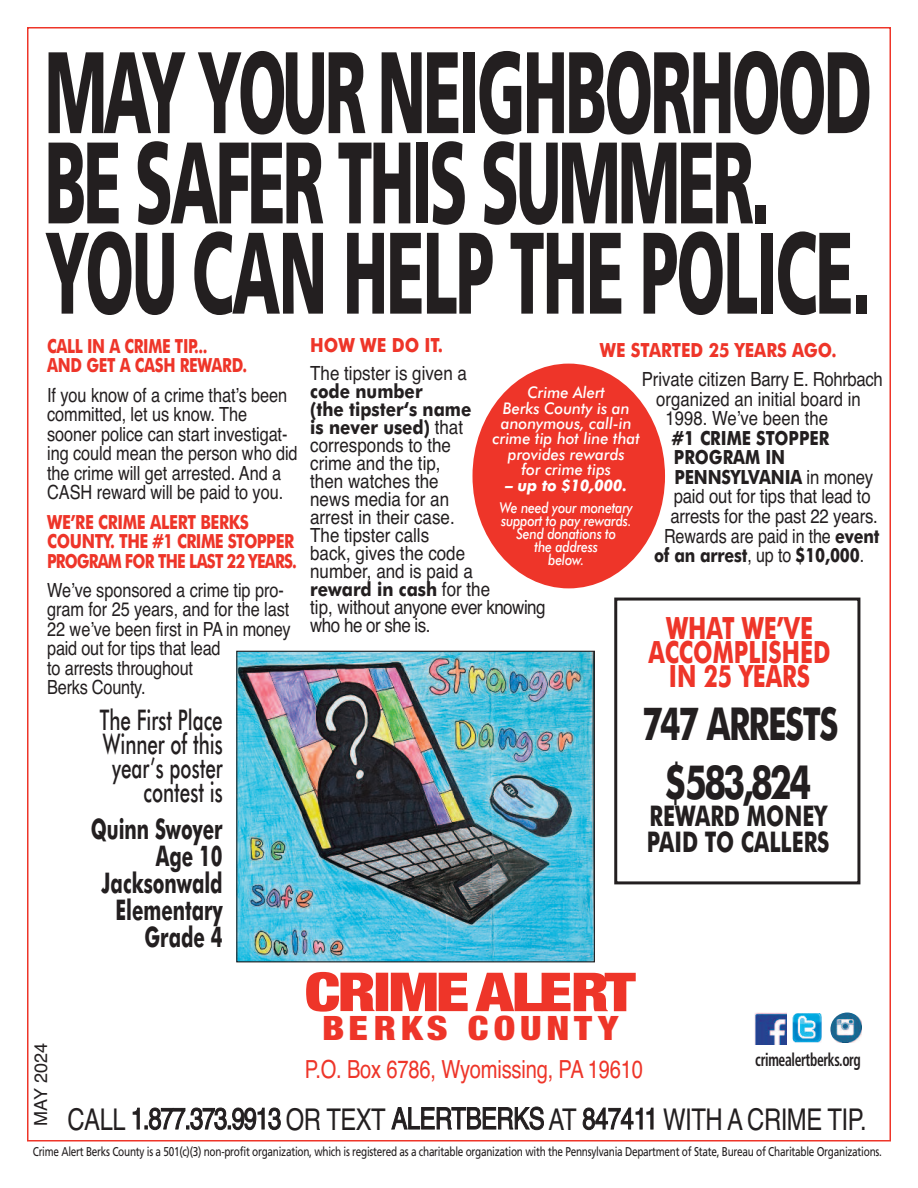
<style>
.page{position:relative;width:918px;height:1188px;background:#fff}
.page>*{position:absolute;margin:0;border:0;box-sizing:border-box;transform-origin:0 0}
.t1{font:900 115.8px/90.3px "Frutiger";letter-spacing:-.04em;color:#231f20;scale:.54 1}
.t2{font:900 condensed 53.7px "Helvetica Neue";letter-spacing:-.04em;color:#ee3529;scale:1.25 1}
.t3{font:700 47.1px "Futura BT";letter-spacing:-.075em;color:#231f20;scale:.74 1}
.t4{font:700 45.45px "Futura BT";letter-spacing:-.045em;color:#231f20;scale:.72 1}
.t5{font:900 condensed 33.75px "Helvetica Neue";letter-spacing:.13em;color:#ee3529;scale:1.15 1}
.t6{font:700 30.75px/24.3px "Futura BT";color:#ee3529;text-align:center;scale:.74 1}
.t7{font:30px "Helvetica";letter-spacing:-.02em;color:#231f20;scale:.8 1}
.t8{font:500 28.5px/24px "Futura BT";color:#231f20;text-align:right;scale:.66 1}
.t9{font:700 28.5px/27px "Futura BT";color:#231f20;text-align:right;scale:.66 1}
.t10{font:700 28.5px/26.5px "Futura BT";color:#231f20;scale:.74 1}
.t11{font:24.9px "Helvetica";letter-spacing:-.01em;color:#ee3529;scale:.81 1}
.t12{font:19.5px/19.5px "Helvetica";letter-spacing:-.005em;color:#231f20;scale:.84 1}
.t13{font:19.5px/18px "Helvetica";letter-spacing:-.005em;color:#231f20;scale:.87 1}
.t14{font:19.5px/19.5px "Helvetica";letter-spacing:-.005em;color:#231f20;text-align:center;scale:.86 1}
.t15{font:700 19.5px/19.5px "Futura BT";letter-spacing:-.02em;color:#ee3529;scale:.8 1}
.t16{font:700 19.5px/18px "Futura BT";color:#231f20;scale:.87 1}
.t17{font:700 19.5px/19.5px "Futura BT";color:#231f20;scale:.86 1}
.t18{font:19.5px/18px "Helvetica";letter-spacing:-.03em;color:#231f20;scale:.87 1}
.t19{font:700 19.5px/19.5px "Futura BT";letter-spacing:-.02em;color:#ee3529;scale:.78 1}
.t20{font:700 19.5px "Futura BT";color:#231f20;scale:.83 1}
.t21{font:700 19.5px "Futura BT";color:#ee3529;scale:.86 1}
.t22{font:700 19.5px "Futura BT";letter-spacing:-.02em;color:#ee3529;scale:.87 1}
.t23{font:700 condensed 18px "Frutiger";letter-spacing:-.025em;color:#231f20;scale:.76 1}
.t24{font:18px "Helvetica";color:#231f20}
.t25{font:italic 500 16.05px/15.5px "Futura BT";color:#fff;text-align:center;scale:.96 1}
.t26{font:italic 700 16.05px "Futura BT";color:#fff;scale:.96 1}
.t27{font:italic 500 15px/13px "Futura BT";letter-spacing:-.015em;color:#fff;text-align:center;scale:.85 1}
.t28{font:12.75px "Frutiger";letter-spacing:-.025em;color:#231f20;scale:.79 1}
.s1{font-family:"Helvetica";font-weight:400}
.s2{font-family:"Futura BT";font-weight:700}
</style>
<div class="page">
<img style="left:793px;top:1013px;width:29px;height:29px">
<img style="left:755px;top:1012px;width:32px;height:32px">
<img style="left:830px;top:1013px;width:31px;height:30px">
<div style="left:614px;top:598px;width:246px;height:286px;border:3px solid #231f20"></div>
<div style="left:473px;top:364px;width:192px;height:224px;background:#ee3529;border-radius:50%"></div>
<img style="left:238px;top:653px;width:355px;height:307px">
<div style="left:236px;top:651px;width:359px;height:311px;border:1px solid #231f20"></div>
<h1 class="t1" style="left:45px;top:57px;width:1534px">MAY YOUR NEIGHBORHOOD<br>BE SAFER THIS SUMMER.<br>YOU CAN HELP THE POLICE.</h1>
<p class="t19" style="left:47px;top:338px;width:258px">CALL IN A CRIME TIP...<br>AND GET A CASH REWARD.</p>
<p class="t12" style="left:47px;top:385px;width:300px">If you know of a crime that’s been committed, let us know. The sooner police can start investigat&shy;ing could mean the person who did the crime will get arrested. And a<br>CASH reward will be paid to you.</p>
<p class="t15" style="left:47px;top:514px;width:314px">WE’RE CRIME ALERT BERKS<br>COUNTY. THE #1 CRIME STOPPER<br>PROGRAM FOR THE LAST 22 YEARS.</p>
<p class="t12" style="left:47px;top:580px;width:291px">We’ve sponsored a crime tip pro&shy;gram for 25 years, and for the last<br>22 we’ve been first in PA in money paid out for tips that lead<br>to arrests throughout<br>Berks County.</p>
<h3 class="t8" style="left:100px;top:711px;width:187px">The First Place<br>Winner of this year’s poster contest is</h3>
<h3 class="t9" style="left:91px;top:818px;width:202px">Quinn Swoyer<br>Age 10<br>Jacksonwald<br>Elementary<br>Grade 4</h3>
<p class="t22" style="left:310px;top:338px;width:154px">HOW WE DO IT.</p>
<p class="t13" style="left:310px;top:364px;width:182px">The tipster is given a</p>
<p class="t16" style="left:310px;top:384px;width:187px">code number<br>(the tipster‘s name is never used) <span class="s1">that</span></p>
<p class="t13" style="left:310px;top:436px;width:188px">corresponds to the crime and the tip, then watches the news media for an arrest in their case.<br>The tipster calls back, gives the code number, and is paid a</p>
<p class="t16" style="left:310px;top:582px;width:208px">reward in cash <span class="s1">for the</span></p>
<p class="t18" style="left:310px;top:598px;width:272px">tip, without anyone ever knowing who he or she is.</p>
<p class="t21" style="left:600px;top:342px;width:277px">WE STARTED 25 YEARS AGO.</p>
<p class="t14" style="left:642px;top:370px;width:282px">Private citizen Barry E. Rohrbach</p>
<p class="t14" style="left:656px;top:389px;width:239px">organized an initial board in</p>
<p class="t14" style="left:666px;top:409px;width:190px">1998. We’ve been the</p>
<p class="t17" style="left:671px;top:430px;width:236px">#1 CRIME STOPPER<br>PROGRAM IN<br>PENNSYLVANIA <span class="s1">in money</span></p>
<p class="t14" style="left:664px;top:487px;width:252px">paid out for tips that lead to arrests for the past 22 years.<br>Rewards are paid in the <span class="s2">event</span></p>
<p class="t20" style="left:654px;top:547px;width:255px">of an arrest<span class="s1">, up to</span> $10,000<span class="s1">.</span></p>
<p class="t25" style="left:493px;top:386px;width:155px">Crime Alert<br>Berks County is an anonymous, call-in crime tip hot line that provides rewards<br>for crime tips</p>
<p class="t26" style="left:505px;top:478px;width:128px">– up to $10,000.</p>
<p class="t27" style="left:500px;top:503px;width:158px">We need your monetary support to pay rewards.<br>Send donations to<br>the address<br>below.</p>
<h3 class="t6" style="left:649px;top:618px;width:247px">WHAT WE’VE<br>ACCOMPLISHED<br>IN 25 YEARS</h3>
<h3 class="t4" style="left:642px;top:705px;width:274px">747 ARRESTS</h3>
<h3 class="t3" style="left:665px;top:763px;width:199px">$583,824</h3>
<h3 class="t10" style="left:647px;top:805px;width:248px">REWARD MONEY<br>PAID TO CALLERS</h3>
<h2 class="t2" style="left:305px;top:948px;width:266px">CRIMEALERT</h2>
<h3 class="t5" style="left:322px;top:1000px;width:259px">BERKS COUNTY</h3>
<p class="t24" style="left:31px;top:1126px;width:84px;rotate:-90deg">MAY 2024</p>
<p class="t28" style="left:33px;top:1146px;width:1076px">Crime Alert Berks County is a 501(c)(3) non-profit organization, which is registered as a charitable organization with the Pennsylvania Department of State, Bureau of Charitable Organizations.</p>
<p class="t23" style="left:755px;top:1052px;width:141px">crimealertberks.org</p>
<h3 class="t7" style="left:67px;top:1101px;width:1001px">CALL 1.877.373.9913 OR TEXT ALERTBERKS AT 847411 WITH A CRIME TIP.</h3>
<p class="t11" style="left:305px;top:1055px;width:419px">P.O. Box 6786, Wyomissing, PA 19610</p>
</div>
